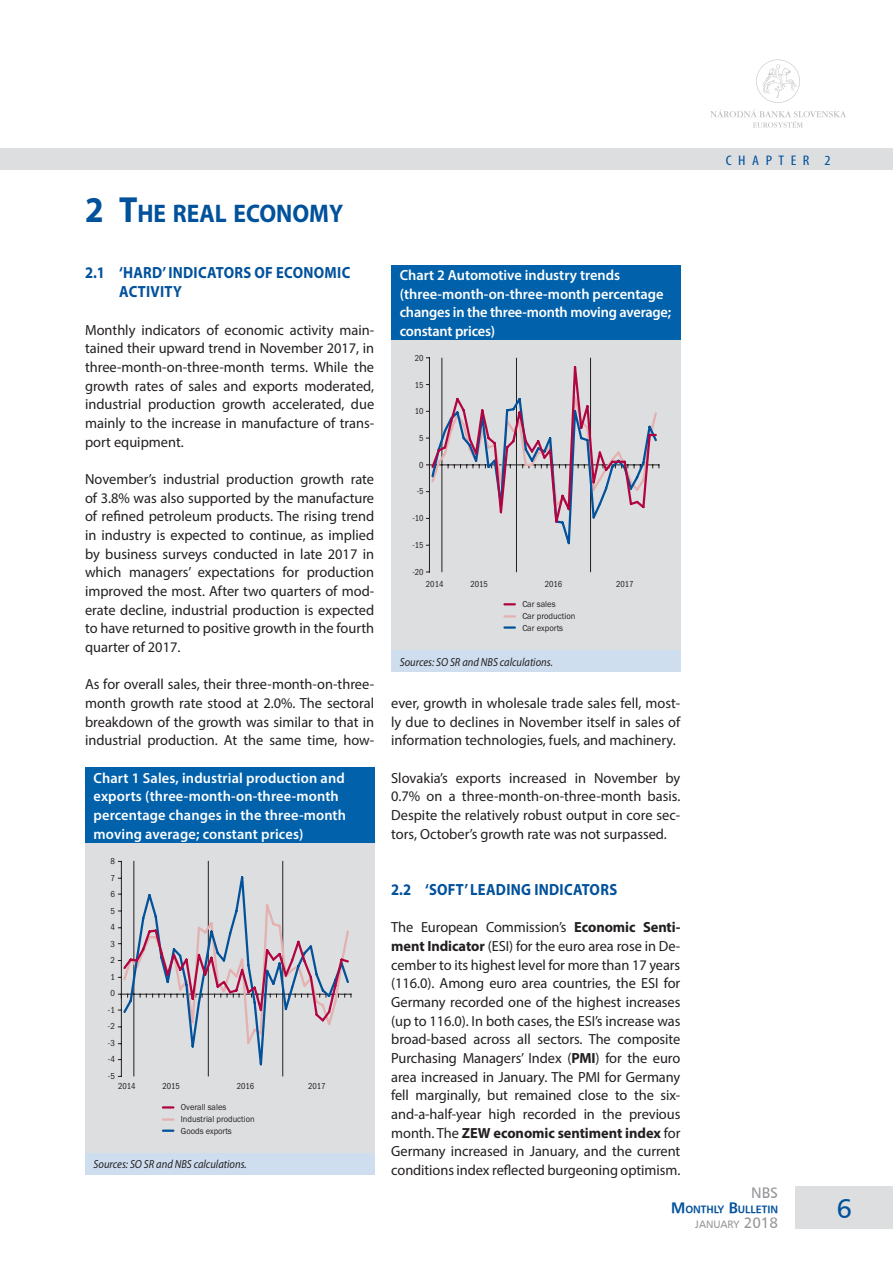
<style>
.page{position:relative;width:893px;height:1263px;background:#fff}
.page>*{position:absolute;margin:0;border:0;box-sizing:border-box;transform-origin:0 0}
.t1{font:27px "Humanist 777 AT";color:#01519b}
._1_nadpis_1{font:700 25.5px "Myriad Pro";color:#01519b;scale:.92 1}
._1_nadpis_2{font:700 16.2px/18.8px "Myriad Pro";letter-spacing:.02em;color:#01519b;scale:.9 1}
.t2{font:15px "Humanist 777 AT";color:#939598}
._1_text{font:14.7px/18.8px "Myriad Pro";color:#231f20;text-align:justify}
._3_graf_NADPIS{font:600 14.7px/18.8px "Myriad Pro";color:#fff}
.t3{font:condensed 13.95px "Myriad Pro";letter-spacing:.405em;color:#01519b;scale:1.15 1}
._3_graf_ZDROJ{font:italic 11.7px "Myriad Pro";color:#231f20;scale:.9 1}
.t4{font:10.5px "Humanist 777 AT Bold";color:#01519b}
.t5{font:10.5px "Humanist 777 AT";color:#939598}
.t6{font:condensed 9px "Franklin Got Itc TEE";color:#231f20;scale:.95 1}
.t7{font:9px/12px "Franklin Got Itc TEE";color:#231f20;scale:.94 1}
.t8{font:9px/12px "Franklin Got Itc TEE";color:#231f20;scale:.95 1}
.t9{font:condensed 9px/16.5px "Franklin Got Itc TEE";color:#231f20;text-align:justify}
.s1{font-size:36.45px}
.s2{font-weight:700}
.s3{font-size:15px}
</style>
<div class="page">
<div style="left:0;top:149px;width:893px;height:21px;background:#dddee0"></div>
<svg style="left:710px;top:109px;width:136px;height:19px"></svg>
<svg style="left:756px;top:60px;width:44px;height:43px"></svg>
<div style="left:795px;top:1186px;width:98px;height:43px;background:#dddee0"></div>
<div style="left:391px;top:265px;width:289px;height:75px;background:#0161ab"></div>
<div style="left:391px;top:340px;width:289px;height:311px;background:#dddee0"></div>
<div style="left:391px;top:651px;width:289px;height:21px;background:#cedeee"></div>
<div style="left:85px;top:767px;width:289px;height:76px;background:#0161ab"></div>
<div style="left:85px;top:843px;width:289px;height:310px;background:#dddee0"></div>
<div style="left:85px;top:1153px;width:289px;height:22px;background:#cedeee"></div>
<svg style="left:163px;top:1118px;width:10px;height:3px"></svg>
<svg style="left:163px;top:1129px;width:10px;height:3px"></svg>
<svg style="left:163px;top:1106px;width:10px;height:2px"></svg>
<hr style="left:121px;top:861px;width:1px;height:215px;background:#231f20">
<hr style="left:134px;top:861px;width:1px;height:215px;background:#231f20">
<hr style="left:208px;top:861px;width:1px;height:215px;background:#231f20">
<hr style="left:282px;top:861px;width:1px;height:215px;background:#231f20">
<svg style="left:118px;top:875px;width:234px;height:192px"></svg>
<svg style="left:504px;top:615px;width:11px;height:2px"></svg>
<svg style="left:504px;top:626px;width:11px;height:3px"></svg>
<svg style="left:504px;top:603px;width:11px;height:2px"></svg>
<hr style="left:429px;top:358px;width:1px;height:214px;background:#231f20">
<hr style="left:442px;top:358px;width:1px;height:214px;background:#231f20">
<hr style="left:516px;top:358px;width:1px;height:214px;background:#231f20">
<hr style="left:590px;top:358px;width:1px;height:214px;background:#231f20">
<svg style="left:426px;top:365px;width:234px;height:181px"></svg>
<p class="_1_nadpis_1" style="left:85px;top:197px;width:282px"><span class="s1">2 T</span>HE REAL ECONOMY</p>
<p class="t3" style="left:726px;top:152px;width:93px">CHAPTER 2</p>
<p class="_1_nadpis_2" style="left:119px;top:263px;width:258px;text-indent:-34px">2.1 ‘HARD’ INDICATORS OF ECONOMIC<br>ACTIVITY</p>
<p class="_1_text" style="left:85px;top:320px;width:291px">Monthly indicators of economic activity main&shy;tained their upward trend in November 2017, in three-month-on-three-month terms. While the growth rates of sales and exports moderated, industrial production growth accelerated, due mainly to the increase in manufacture of trans&shy;port equipment.</p>
<p class="_1_text" style="left:85px;top:469px;width:291px">November’s industrial production growth rate of 3.8% was also supported by the manufacture of refined petroleum products. The rising trend in industry is expected to continue, as implied by business surveys conducted in late 2017 in which managers’ expectations for production improved the most. After two quarters of mod&shy;erate decline, industrial production is expected to have returned to positive growth in the fourth quarter of 2017.</p>
<p class="_1_text" style="left:85px;top:675px;width:291px">As for overall sales, their three-month-on-three&shy;month growth rate stood at 2.0%. The sectoral breakdown of the growth was similar to that in industrial production. At the same time, how-</p>
<p class="_3_graf_NADPIS" style="left:94px;top:768px;width:254px">Chart 1 Sales, industrial production and exports (three-month-on-three-month percentage changes in the three-month moving average; constant prices)</p>
<p class="t9" style="left:108px;top:853px;width:9px">8<br>7<br>6<br>5<br>4<br>3<br>2<br>1<br>0 -1 -2 -3 -4 -5</p>
<p class="t6" style="left:118px;top:1081px;width:20px">2014</p>
<p class="t6" style="left:162px;top:1081px;width:20px">2015</p>
<p class="t6" style="left:237px;top:1081px;width:20px">2016</p>
<p class="t6" style="left:308px;top:1081px;width:20px">2017</p>
<p class="t7" style="left:181px;top:1101px;width:80px">Overall sales<br>Industrial production<br>Goods exports</p>
<p class="_3_graf_ZDROJ" style="left:94px;top:1157px;width:172px">Sources: SO SR and NBS calculations.</p>
<p class="_3_graf_NADPIS" style="left:400px;top:265px;width:273px">Chart 2 Automotive industry trends (three-month-on-three-month percentage changes in the three-month moving average; constant prices)</p>
<p class="t6" style="left:415px;top:353px;width:11px">20</p>
<p class="t6" style="left:415px;top:380px;width:11px">15</p>
<p class="t6" style="left:415px;top:406px;width:11px">10</p>
<p class="t6" style="left:419px;top:433px;width:6px">5</p>
<p class="t6" style="left:419px;top:460px;width:6px">0</p>
<p class="t6" style="left:417px;top:486px;width:9px">-5</p>
<p class="t6" style="left:412px;top:513px;width:13px">-10</p>
<p class="t6" style="left:412px;top:540px;width:13px">-15</p>
<p class="t6" style="left:412px;top:566px;width:13px">-20</p>
<p class="t6" style="left:426px;top:578px;width:20px">2014</p>
<p class="t6" style="left:470px;top:578px;width:20px">2015</p>
<p class="t6" style="left:545px;top:578px;width:20px">2016</p>
<p class="t6" style="left:616px;top:578px;width:20px">2017</p>
<p class="t8" style="left:522px;top:598px;width:57px">Car sales<br>Car production<br>Car exports</p>
<p class="_3_graf_ZDROJ" style="left:400px;top:655px;width:172px">Sources: SO SR and NBS calculations.</p>
<p class="_1_text" style="left:391px;top:693px;width:291px">ever, growth in wholesale trade sales fell, most&shy;ly due to declines in November itself in sales of information technologies, fuels, and machinery.</p>
<p class="_1_text" style="left:391px;top:768px;width:291px">Slovakia’s exports increased in November by 0.7% on a three-month-on-three-month basis.<br>Despite the relatively robust output in core sec&shy;tors, October’s growth rate was not surpassed.</p>
<p class="_1_nadpis_2" style="left:391px;top:879px;width:253px">2.2 ‘SOFT’ LEADING INDICATORS</p>
<p class="_1_text" style="left:391px;top:918px;width:291px">The European Commission’s <span class="s2">Economic Senti&shy;ment Indicator</span> (ESI) for the euro area rose in De&shy;cember to its highest level for more than 17 years (116.0). Among euro area countries, the ESI for Germany recorded one of the highest increases (up to 116.0). In both cases, the ESI’s increase was broad-based across all sectors. The composite Purchasing Managers’ Index (<span class="s2">PMI</span>) for the euro area increased in January. The PMI for Germany fell marginally, but remained close to the six&shy;and-a-half-year high recorded in the previous month. The <span class="s2">ZEW economic sentiment index</span> for Germany increased in January, and the current conditions index reflected burgeoning optimism.</p>
<p class="t2" style="left:751px;top:1184px;width:29px">NBS</p>
<p class="t4" style="left:671px;top:1203px;width:109px"><span class="s3">M</span>ONTHLY <span class="s3">B</span>ULLETIN</p>
<p class="t5" style="left:695px;top:1219px;width:84px">JAN UARY <span class="s3">2018</span></p>
<p class="t1" style="left:836px;top:1193px;width:17px">6</p>
</div>
